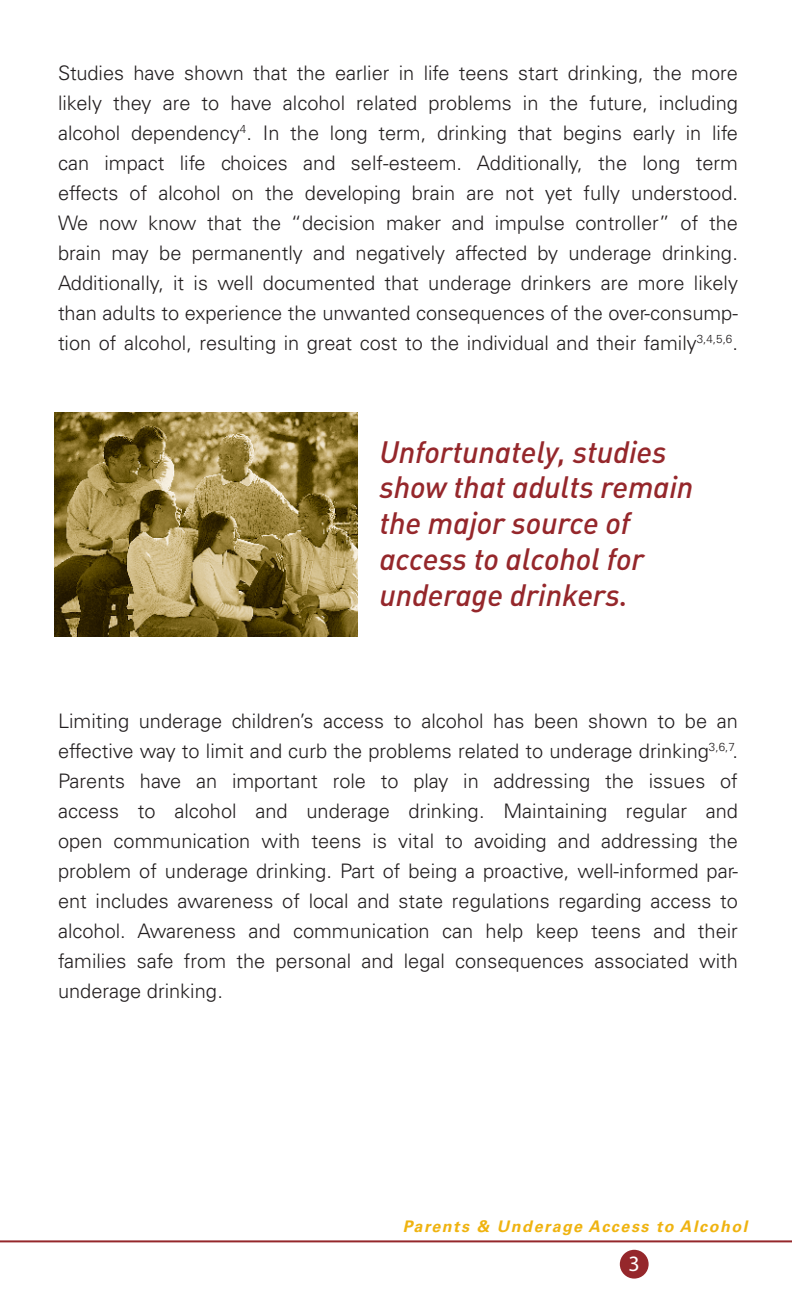
<style>
.page{position:relative;width:792px;height:1296px;background:#fff}
.page>*{position:absolute;margin:0;border:0;box-sizing:border-box;transform-origin:0 0}
.t1{font:30.6px/36px "DIN Medium Italic Alt";letter-spacing:-.005em;color:#95272b}
.t2{font:300 20px/30px "Univers";color:#231f20;text-align:justify}
.t3{font:italic 700 16px "Univers";letter-spacing:.1em;color:#efb310}
</style>
<div class="page">
<hr style="left:0;top:1240px;width:792px;height:2px;background:#95272b">
<div style="left:620px;top:1250px;width:29px;height:29px;background:#95272b;border-radius:50%"></div>
<img style="left:54px;top:412px;width:304px;height:225px">
<p class="t2" style="left:58px;top:58px;width:682px">Studies have shown that the earlier in life teens start drinking, the more likely they are to have alcohol related problems in the future, including alcohol dependency<sup>4</sup>. In the long term, drinking that begins early in life can impact life choices and self-esteem. Additionally, the long term effects of alcohol on the developing brain are not yet fully understood.<br>We now know that the “decision maker and impulse controller” of the brain may be permanently and negatively affected by underage drinking.<br>Additionally, it is well documented that underage drinkers are more likely than adults to experience the unwanted consequences of the over-consump&shy;tion of alcohol, resulting in great cost to the individual and their family<sup>3,4,5,6</sup>.</p>
<h1 class="t1" style="left:379px;top:433px;width:315px">Unfortunately, studies show that adults remain the major source of access to alcohol for underage drinkers.</h1>
<p class="t2" style="left:58px;top:706px;width:682px">Limiting underage children’s access to alcohol has been shown to be an effective way to limit and curb the problems related to underage drinking<sup>3,6,7</sup>.<br>Parents have an important role to play in addressing the issues of access to alcohol and underage drinking. Maintaining regular and open communication with teens is vital to avoiding and addressing the problem of underage drinking. Part of being a proactive, well-informed par&shy;ent includes awareness of local and state regulations regarding access to alcohol. Awareness and communication can help keep teens and their families safe from the personal and legal consequences associated with underage drinking.</p>
<p class="t3" style="left:403px;top:1217px;width:346px">Parents &amp; Underage Access to Alcohol</p>
</div>
